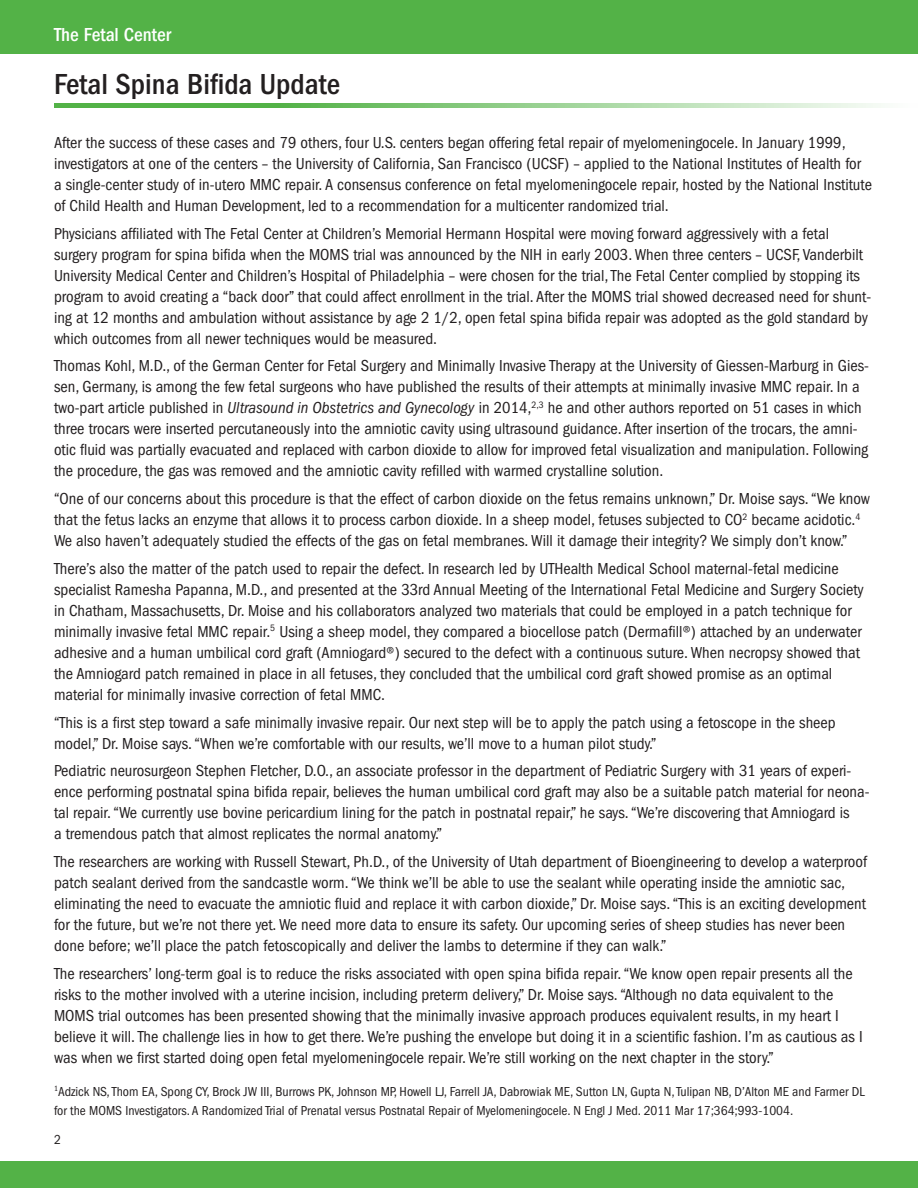
<style>
.page{position:relative;width:918px;height:1188px;background:#fff}
.page>*{position:absolute;margin:0;border:0;box-sizing:border-box;transform-origin:0 0}
.t1{font:500 condensed 30px "Franklin Gothic";color:#231f20}
.t2{font:500 condensed 19.5px "Franklin Gothic";color:#fff}
.t3{font:condensed 16.5px/21px "Franklin Gothic";color:#231f20}
.t4{font:condensed 13.5px/19.5px "Franklin Gothic";color:#231f20}
.s1{font-style:italic}
</style>
<div class="page">
<div style="left:0;top:0;width:918px;height:54px;background:#53b247"></div>
<svg style="left:54px;top:104px;width:827px;height:4px;background:#8ecc86"></svg>
<div style="left:0;top:1161px;width:918px;height:27px;background:#53b247"></div>
<p class="t2" style="left:54px;top:24px;width:119px">The Fetal Center</p>
<p class="t1" style="left:54px;top:67px;width:288px">Fetal Spina Bifida Update</p>
<p class="t3" style="left:54px;top:132px;width:820px">After the success of these cases and 79 others, four U.S. centers began offering fetal repair of myelomeningocele. In January 1999, investigators at one of the centers – the University of California, San Francisco (UCSF) – applied to the National Institutes of Health for a single-center study of in-utero MMC repair. A consensus conference on fetal myelomeningocele repair, hosted by the National Institute of Child Health and Human Development, led to a recommendation for a multicenter randomized trial.</p>
<p class="t3" style="left:54px;top:223px;width:819px">Physicians affiliated with The Fetal Center at Children’s Memorial Hermann Hospital were moving forward aggressively with a fetal surgery program for spina bifida when the MOMS trial was announced by the NIH in early 2003. When three centers – UCSF, Vanderbilt University Medical Center and Children’s Hospital of Philadelphia – were chosen for the trial, The Fetal Center complied by stopping its program to avoid creating a “back door” that could affect enrollment in the trial. After the MOMS trial showed decreased need for shunt&shy;ing at 12 months and ambulation without assistance by age 2 1/2, open fetal spina bifida repair was adopted as the gold standard by which outcomes from all newer techniques would be measured.</p>
<p class="t3" style="left:54px;top:356px;width:817px">Thomas Kohl, M.D., of the German Center for Fetal Surgery and Minimally Invasive Therapy at the University of Giessen-Marburg in Gies&shy;sen, Germany, is among the few fetal surgeons who have published the results of their attempts at minimally invasive MMC repair. In a two-part article published in <span class="s1">Ultrasound in Obstetrics and Gynecology</span> in 2014,<sup>2,3</sup> he and other authors reported on 51 cases in which three trocars were inserted percutaneously into the amniotic cavity using ultrasound guidance. After insertion of the trocars, the amni&shy;otic fluid was partially evacuated and replaced with carbon dioxide to allow for improved fetal visualization and manipulation. Following the procedure, the gas was removed and the amniotic cavity refilled with warmed crystalline solution.</p>
<p class="t3" style="left:54px;top:488px;width:817px">“One of our concerns about this procedure is that the effect of carbon dioxide on the fetus remains unknown,” Dr. Moise says. “We know that the fetus lacks an enzyme that allows it to process carbon dioxide. In a sheep model, fetuses subjected to CO<sup>2</sup> became acidotic.<sup>4<br></sup>We also haven’t adequately studied the effects of the gas on fetal membranes. Will it damage their integrity? We simply don’t know.”</p>
<p class="t3" style="left:54px;top:558px;width:811px">There’s also the matter of the patch used to repair the defect. In research led by UTHealth Medical School maternal-fetal medicine specialist Ramesha Papanna, M.D., and presented at the 33rd Annual Meeting of the International Fetal Medicine and Surgery Society in Chatham, Massachusetts, Dr. Moise and his collaborators analyzed two materials that could be employed in a patch technique for minimally invasive fetal MMC repair.<sup>5</sup> Using a sheep model, they compared a biocellose patch (Dermafill®) attached by an underwater adhesive and a human umbilical cord graft (Amniogard®) secured to the defect with a continuous suture. When necropsy showed that the Amniogard patch remained in place in all fetuses, they concluded that the umbilical cord graft showed promise as an optimal material for minimally invasive correction of fetal MMC.</p>
<p class="t3" style="left:54px;top:712px;width:783px">“This is a first step toward a safe minimally invasive repair. Our next step will be to apply the patch using a fetoscope in the sheep model,” Dr. Moise says. “When we’re comfortable with our results, we’ll move to a human pilot study.”</p>
<p class="t3" style="left:54px;top:761px;width:817px">Pediatric neurosurgeon Stephen Fletcher, D.O., an associate professor in the department of Pediatric Surgery with 31 years of experi&shy;ence performing postnatal spina bifida repair, believes the human umbilical cord graft may also be a suitable patch material for neona&shy;tal repair. “We currently use bovine pericardium lining for the patch in postnatal repair,” he says. “We’re discovering that Amniogard is<br>a tremendous patch that almost replicates the normal anatomy.”</p>
<p class="t3" style="left:54px;top:851px;width:815px">The researchers are working with Russell Stewart, Ph.D., of the University of Utah department of Bioengineering to develop a waterproof patch sealant derived from the sandcastle worm. “We think we’ll be able to use the sealant while operating inside the amniotic sac, eliminating the need to evacuate the amniotic fluid and replace it with carbon dioxide,” Dr. Moise says. “This is an exciting development for the future, but we’re not there yet. We need more data to ensure its safety. Our upcoming series of sheep studies has never been done before; we’ll place the patch fetoscopically and deliver the lambs to determine if they can walk.”</p>
<p class="t3" style="left:54px;top:963px;width:810px">The researchers’ long-term goal is to reduce the risks associated with open spina bifida repair. “We know open repair presents all the risks to the mother involved with a uterine incision, including preterm delivery,” Dr. Moise says. “Although no data equivalent to the MOMS trial outcomes has been presented showing that the minimally invasive approach produces equivalent results, in my heart I believe it will. The challenge lies in how to get there. We’re pushing the envelope but doing it in a scientific fashion. I’m as cautious as I was when we first started doing open fetal myelomeningocele repair. We’re still working on the next chapter in the story.”</p>
<p class="t4" style="left:54px;top:1082px;width:812px"><sup>1</sup>Adzick NS, Thom EA, Spong CY, Brock JW III, Burrows PK, Johnson MP, Howell LJ, Farrell JA, Dabrowiak ME, Sutton LN, Gupta N, Tulipan NB, D’Alton ME and Farmer DL for the MOMS Investigators. A Randomized Trial of Prenatal versus Postnatal Repair of Myelomeningocele. N Engl J Med. 2011 Mar 17;364;993-1004.</p>
<p class="t4" style="left:54px;top:1130px;width:8px">2</p>
</div>
